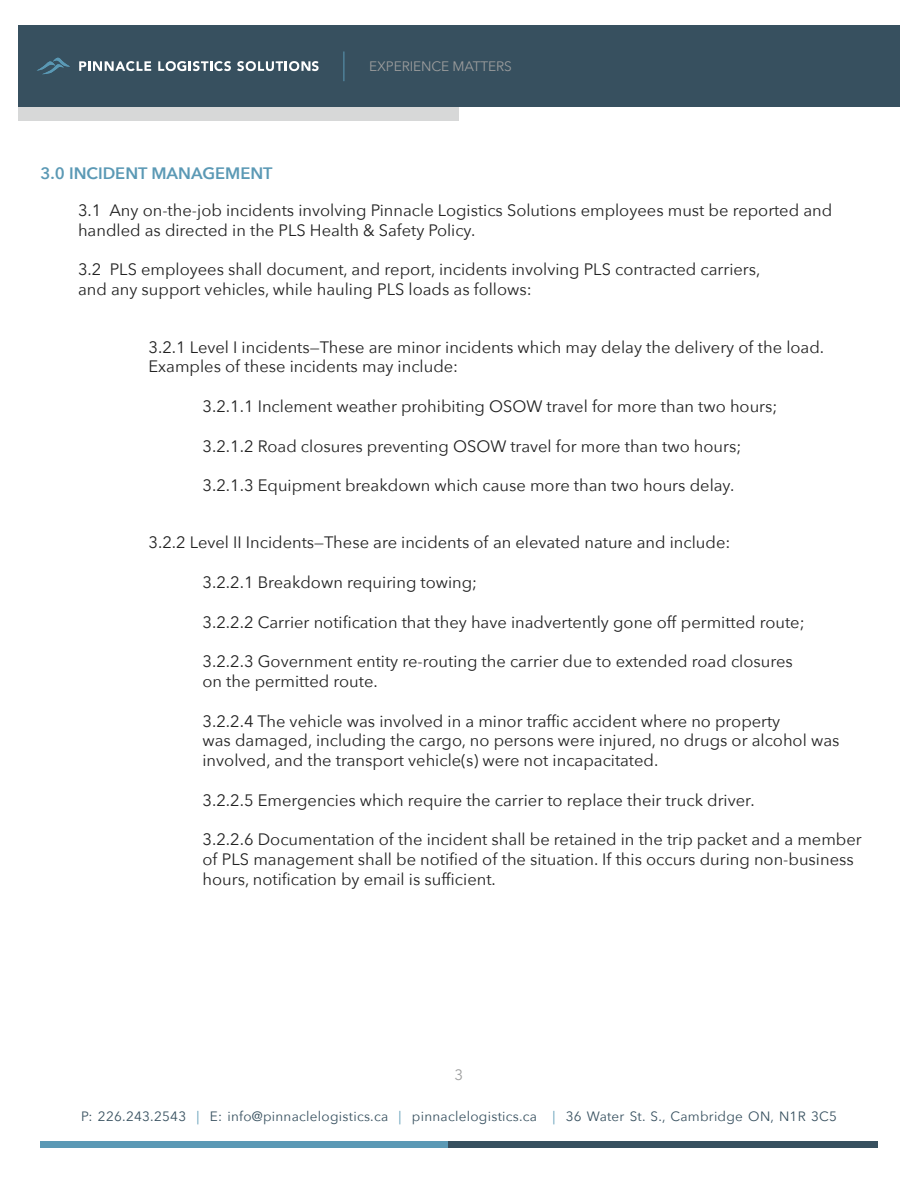
<style>
.page{position:relative;width:918px;height:1188px;background:#fff}
.page>*{position:absolute;margin:0;border:0;box-sizing:border-box;transform-origin:0 0}
.t1{font:16.5px/19.8px "Avenir Next";color:#222}
.t2{font:600 16.5px "Avenir Next";color:#5b99b5}
.t3{font:15px "Avenir Next";color:#9c9d9d}
.t4{font:13.65px "Avenir Next";letter-spacing:-.01em;color:#9c9d9d}
.t5{font:13.5px "Avenir Next";letter-spacing:.02em;color:#37505f}
.s1{color:#5b99b5}
</style>
<div class="page">
<div style="left:18px;top:26px;width:882px;height:81px;background:#37505f"></div>
<div style="left:18px;top:107px;width:441px;height:14px;background:#d7d8d8"></div>
<svg style="left:37px;top:58px;width:33px;height:16px"></svg>
<svg style="left:79px;top:61px;width:72px;height:10px"></svg>
<svg style="left:158px;top:61px;width:73px;height:10px"></svg>
<svg style="left:237px;top:61px;width:82px;height:10px"></svg>
<hr style="left:343px;top:51px;width:1px;height:30px;background:#5b99b5">
<div style="left:135px;top:1141px;width:743px;height:7px;background:#37505f"></div>
<div style="left:40px;top:1141px;width:408px;height:7px;background:#5b99b5"></div>
<p class="t4" style="left:369px;top:54px;width:144px">EXPERIENCE MATTERS</p>
<p class="t2" style="left:40px;top:159px;width:234px">3.0 INCIDENT MANAGEMENT</p>
<p class="t1" style="left:78px;top:200px;width:756px">3.1 Any on-the-job incidents involving Pinnacle Logistics Solutions employees must be reported and handled as directed in the PLS Health &amp; Safety Policy.</p>
<p class="t1" style="left:78px;top:259px;width:684px">3.2 PLS employees shall document, and report, incidents involving PLS contracted carriers, and any support vehicles, while hauling PLS loads as follows:</p>
<p class="t1" style="left:148px;top:336px;width:677px">3.2.1 Level I incidents—These are minor incidents which may delay the delivery of the load.<br>Examples of these incidents may include:</p>
<p class="t1" style="left:202px;top:396px;width:577px">3.2.1.1 Inclement weather prohibiting OSOW travel for more than two hours;</p>
<p class="t1" style="left:202px;top:435px;width:540px">3.2.1.2 Road closures preventing OSOW travel for more than two hours;</p>
<p class="t1" style="left:202px;top:475px;width:533px">3.2.1.3 Equipment breakdown which cause more than two hours delay.</p>
<p class="t1" style="left:148px;top:532px;width:583px">3.2.2 Level II Incidents—These are incidents of an elevated nature and include:</p>
<p class="t1" style="left:202px;top:572px;width:276px">3.2.2.1 Breakdown requiring towing;</p>
<p class="t1" style="left:203px;top:611px;width:604px">3.2.2.2 Carrier notification that they have inadvertently gone off permitted route;</p>
<p class="t1" style="left:202px;top:651px;width:592px">3.2.2.3 Government entity re-routing the carrier due to extended road closures on the permitted route.</p>
<p class="t1" style="left:202px;top:710px;width:638px">3.2.2.4 The vehicle was involved in a minor traffic accident where no property<br>was damaged, including the cargo, no persons were injured, no drugs or alcohol was involved, and the transport vehicle(s) were not incapacitated.</p>
<p class="t1" style="left:202px;top:789px;width:554px">3.2.2.5 Emergencies which require the carrier to replace their truck driver.</p>
<p class="t1" style="left:202px;top:829px;width:661px">3.2.2.6 Documentation of the incident shall be retained in the trip packet and a member of PLS management shall be notified of the situation. If this occurs during non-business hours, notification by email is sufficient.</p>
<p class="t3" style="left:455px;top:1062px;width:10px">3</p>
<p class="t5" style="left:81px;top:1104px;width:758px">P: 226.243.2543 <span class="s1">|</span> E: info@pinnaclelogistics.ca <span class="s1">|</span> pinnaclelogistics.ca <span class="s1">|</span> 36 Water St. S., Cambridge ON, N1R 3C5</p>
</div>
